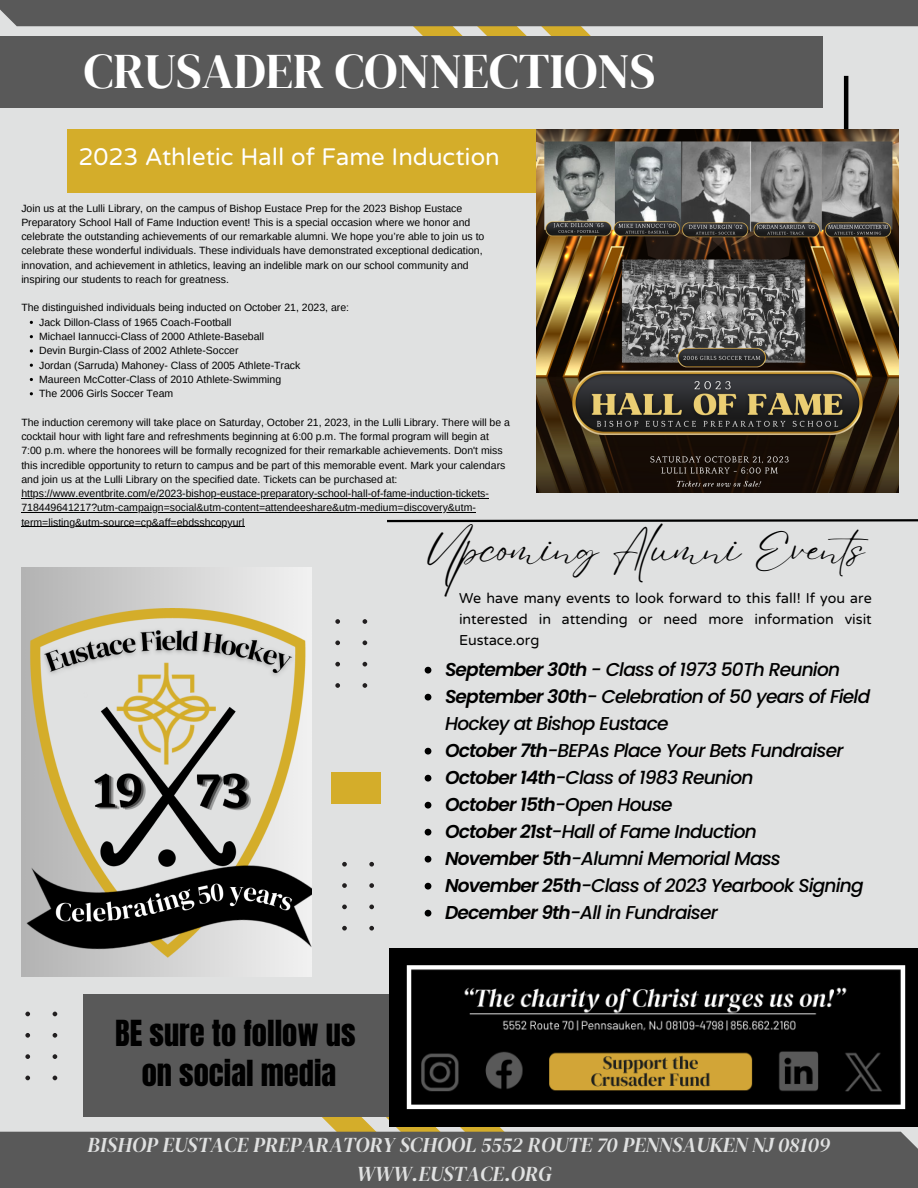
<style>
.page{position:relative;width:918px;height:1188px;background:#e0e1e1}
.page>*{position:absolute;margin:0;border:0;box-sizing:border-box;transform-origin:0 0}
.t1{font:49.2px "DM Serif Display";color:#fff}
.t2{font:41.85px "Eyesome Script";color:#000}
.t3{font:30.6px "Anton";color:#000}
.t4{font:29.85px "NTR";color:#fff}
.t5{font:italic 21px "DM Serif Display";color:#e0e1e1}
.t6{font:italic 500 18.6px/27px "Poppins";letter-spacing:-.045em;color:#000}
.t7{font:italic 600 18.6px "Poppins";letter-spacing:-.045em;color:#000}
.t8{font:17.85px/21.3px "NTR";color:#000;text-align:justify}
.t9{font:10.5px/14.2px "Arimo";color:#000}
.s1{font-weight:600}
.s2{font-weight:500}
</style>
<div class="page">
<hr style="left:844px;top:73px;width:4px;height:392px;background:#000">
<svg style="left:0;top:0;width:918px;height:77px"></svg>
<div style="left:0;top:36px;width:823px;height:72px;background:#595959"></div>
<div style="left:67px;top:130px;width:470px;height:63px;background:#d4ad2a"></div>
<img style="left:537px;top:130px;width:361px;height:362px">
<div style="left:561px;top:1132px;width:357px;height:56px;background:#595959"></div>
<div style="left:331px;top:772px;width:50px;height:32px;background:#d4ad2a"></div>
<img style="left:21px;top:567px;width:291px;height:410px">
<svg style="left:387px;top:519px;width:531px;height:4px"></svg>
<div style="left:84px;top:994px;width:834px;height:123px;background:#595959"></div>
<svg style="left:335px;top:619px;width:32px;height:69px"></svg>
<img style="left:390px;top:949px;width:528px;height:177px">
<svg style="left:30px;top:349px;width:3px;height:4px"></svg>
<hr style="left:21px;top:498px;width:468px;height:1px;background:#000">
<hr style="left:21px;top:512px;width:455px;height:1px;background:#000">
<hr style="left:21px;top:527px;width:223px;height:1px;background:#000">
<svg style="left:425px;top:667px;width:6px;height:7px"></svg>
<svg style="left:425px;top:694px;width:6px;height:7px"></svg>
<svg style="left:425px;top:748px;width:6px;height:7px"></svg>
<svg style="left:425px;top:775px;width:6px;height:7px"></svg>
<svg style="left:425px;top:802px;width:6px;height:7px"></svg>
<svg style="left:425px;top:829px;width:6px;height:7px"></svg>
<svg style="left:425px;top:856px;width:6px;height:7px"></svg>
<svg style="left:425px;top:883px;width:6px;height:7px"></svg>
<svg style="left:425px;top:910px;width:6px;height:7px"></svg>
<svg style="left:342px;top:861px;width:32px;height:70px"></svg>
<svg style="left:0;top:1007px;width:561px;height:181px"></svg>
<p class="t1" style="left:84px;top:37px;width:573px">CRUSADER CONNECTIONS</p>
<p class="t4" style="left:79px;top:138px;width:423px">2023 Athletic Hall of Fame Induction</p>
<p class="t9" style="left:21px;top:201px;width:465px">Join us at the Lulli Library, on the campus of Bishop Eustace Prep for the 2023 Bishop Eustace Preparatory School Hall of Fame Induction event! This is a special occasion where we honor and celebrate the outstanding achievements of our remarkable alumni. We hope you’re able to join us to celebrate these wonderful individuals. These individuals have demonstrated exceptional dedication, innovation, and achievement in athletics, leaving an indelible mark on our school community and inspiring our students to reach for greatness.</p>
<p class="t9" style="left:21px;top:301px;width:329px">The distinguished individuals being inducted on October 21, 2023, are:</p>
<p class="t9" style="left:39px;top:315px;width:194px">Jack Dillon-Class of 1965 Coach-Football</p>
<p class="t9" style="left:39px;top:329px;width:227px">Michael Iannucci-Class of 2000 Athlete-Baseball</p>
<p class="t9" style="left:39px;top:344px;width:201px">Devin Burgin-Class of 2002 Athlete-Soccer</p>
<p class="t9" style="left:39px;top:358px;width:263px">Jordan (Sarruda) Mahoney- Class of 2005 Athlete-Track</p>
<p class="t9" style="left:39px;top:372px;width:244px">Maureen McCotter-Class of 2010 Athlete-Swimming</p>
<p class="t9" style="left:39px;top:386px;width:136px">The 2006 Girls Soccer Team</p>
<p class="t9" style="left:21px;top:415px;width:490px">The induction ceremony will take place on Saturday, October 21, 2023, in the Lulli Library. There will be a cocktail hour with light fare and refreshments beginning at 6:00 p.m. The formal program will begin at 7:00 p.m. where the honorees will be formally recognized for their remarkable achievements. Don't miss this incredible opportunity to return to campus and be part of this memorable event. Mark your calendars and join us at the Lulli Library on the specified date. Tickets can be purchased at:</p>
<p class="t9" style="left:21px;top:486px;width:469px">https://www.eventbrite.com/e/2023-bishop-eustace-preparatory-school-hall-of-fame-induction-tickets-<br>718449641217?utm-campaign=social&amp;utm-content=attendeeshare&amp;utm-medium=discovery&amp;utm&shy;term=listing&amp;utm-source=cp&amp;aff=ebdsshcopyurl</p>
<p class="t2" style="left:426px;top:521px;width:460px">Upcoming Alumni Events</p>
<p class="t8" style="left:459px;top:586px;width:414px">We have many events to look forward to this fall! If you are interested in attending or need more information visit Eustace.org</p>
<p class="t3" style="left:115px;top:1011px;width:242px">BE sure to follow us</p>
<p class="t3" style="left:142px;top:1051px;width:196px">on social media</p>
<p class="t6" style="left:445px;top:656px;width:397px"><span class="s1">September 30th</span> - Class of 1973 50Th Reunion</p>
<p class="t6" style="left:445px;top:683px;width:427px"><span class="s1">September 30th</span>- Celebration of 50 years of Field<br>Hockey at Bishop Eustace</p>
<p class="t6" style="left:445px;top:737px;width:400px"><span class="s1">October 7th</span>-BEPAs Place Your Bets Fundraiser</p>
<p class="t6" style="left:445px;top:764px;width:310px"><span class="s1">October 14th</span>-Class of 1983 Reunion</p>
<p class="t7" style="left:445px;top:791px;width:229px">October 15th<span class="s2">-Open House</span></p>
<p class="t6" style="left:445px;top:818px;width:313px"><span class="s1">October 21st</span>-Hall of Fame Induction</p>
<p class="t6" style="left:445px;top:845px;width:337px"><span class="s1">November 5th</span>-Alumni Memorial Mass</p>
<p class="t6" style="left:445px;top:872px;width:420px"><span class="s1">November 25th</span>-Class of 2023 Yearbook Signing</p>
<p class="t6" style="left:445px;top:899px;width:274px"><span class="s1">December 9th</span>-All in Fundraiser</p>
<p class="t5" style="left:88px;top:1130px;width:744px">BISHOP EUSTACE PREPARATORY SCHOOL 5552 ROUTE 70 PENNSAUKEN NJ 08109</p>
<p class="t5" style="left:357px;top:1159px;width:197px">WWW.EUSTACE.ORG</p>
</div>
